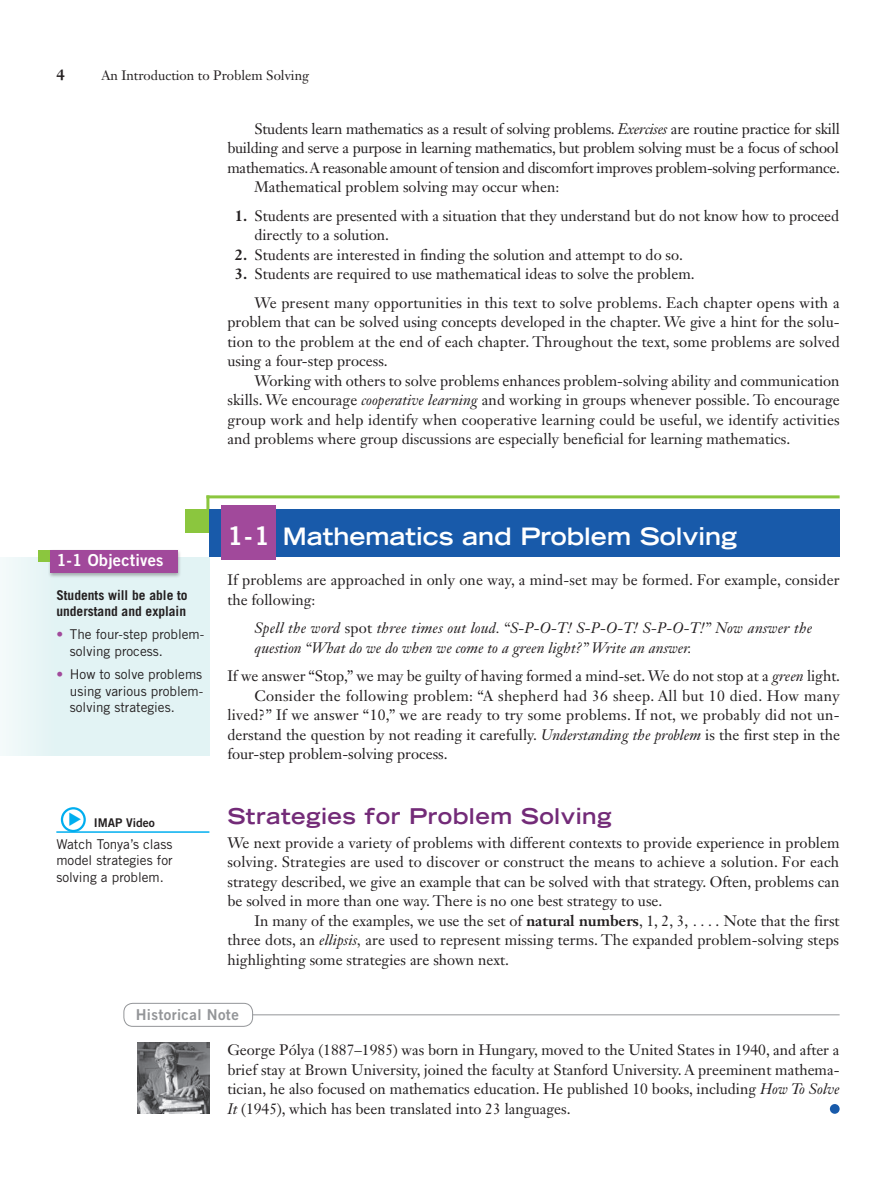
<style>
.page{position:relative;width:896px;height:1200px;background:#fff}
.page>*{position:absolute;margin:0;border:0;box-sizing:border-box;transform-origin:0 0}
.t1{font:700 expanded 24px "Trade Gothic LT Std";color:#fff}
.t2{font:700 expanded 21.75px "Trade Gothic LT Std";letter-spacing:.02em;color:#732b78}
.t3{font:16.5px "Trade Gothic LT Std Bd 2";letter-spacing:.01em;color:#fff}
.t4{font:15px/19.5px "Janson Text LT Std";color:#231f20;text-align:justify}
.t5{font:15px "Janson Text LT Std";letter-spacing:-.02em;color:#231f20}
.t6{font:italic 15px/19.5px "Janson Text LT Std";color:#231f20}
.t7{font:15px "Janson Text LT Std";letter-spacing:.02em;color:#231f20}
.t8{font:15px "Trade Gothic LT Std Bd 2";letter-spacing:.025em;color:#939598}
.t9{font:700 15px "Janson Text LT Std";color:#231f20}
.t10{font:13.5px/16.5px "Trade Gothic LT Std";color:#231f20;text-align:justify}
.t11{font:700 13.5px/16.5px "Trade Gothic LT Std";color:#231f20}
.t12{font:13.5px "Janson Text LT Std";color:#231f20}
.t13{font:12px "Trade Gothic LT Std Bd 2";color:#231f20}
.s1{font-style:italic}
.s2{font-weight:700}
.s3{color:#a1499b}
.s4{font-family:"Trade Gothic LT Std Bd 2";font-weight:400;font-stretch:normal;font-size:25.5px}
.s5{font-style:normal}
.s6{font-family:"Pearson MATHPRO13"}
</style>
<div class="page">
<hr style="left:206px;top:495px;width:633px;height:3px;background:#8bc63e">
<hr style="left:206px;top:495px;width:3px;height:38px;background:#8bc63e">
<div style="left:186px;top:509px;width:23px;height:24px;background:#8bc63e"></div>
<div style="left:209px;top:509px;width:630px;height:47px;background:#185aaa"></div>
<div style="left:221px;top:506px;width:54px;height:54px;background:#a1499b"></div>
<div style="left:0;top:556px;width:209px;height:199px;background:#e2f3f4"></div>
<div style="left:48px;top:549px;width:133px;height:29px;background:#231f20;opacity:.35"></div>
<div style="left:50px;top:550px;width:127px;height:23px;background:#a1499b"></div>
<div style="left:39px;top:550px;width:11px;height:11px;background:#8bc63e"></div>
<img style="left:138px;top:1042px;width:71px;height:71px">
<hr style="left:133px;top:1014px;width:706px;height:1px;background:#939598">
<div style="left:124px;top:1003px;width:129px;height:23px;background:#fff;border-radius:9px"></div>
<div style="left:123px;top:1003px;width:130px;height:23px;border:1px solid #939598;border-radius:9px"></div>
<hr style="left:56px;top:831px;width:153px;height:2px;background:#00aeef">
<div style="left:61px;top:807px;width:25px;height:25px;border:2px solid #00aeef;border-radius:50%"></div>
<div style="left:830px;top:1104px;width:9px;height:10px;background:#185aaa;border-radius:50%"></div>
<p class="t9" style="left:56px;top:65px;width:10px">4</p>
<p class="t12" style="left:101px;top:66px;width:209px">An Introduction to Problem Solving</p>
<p class="t4" style="left:254px;top:118px;width:587px">Students learn mathematics as a result of solving problems. <span class="s1">Exercises</span> are routine practice for skill</p>
<p class="t5" style="left:227px;top:138px;width:613px">building and serve a purpose in learning mathematics, but problem solving must be a focus of school</p>
<p class="t5" style="left:227px;top:158px;width:614px">mathematics. A reasonable amount of tension and discomfort improves problem-solving performance.</p>
<p class="t4" style="left:254px;top:177px;width:306px">Mathematical problem solving may occur when:</p>
<p class="t4" style="left:254px;top:205px;width:586px;text-indent:-19px"><span class="s2">1.</span> Students are presented with a situation that they understand but do not know how to proceed directly to a solution.</p>
<p class="t4" style="left:235px;top:244px;width:450px"><span class="s2">2.</span> Students are interested in finding the solution and attempt to do so.</p>
<p class="t4" style="left:254px;top:259px;width:587px;line-height:28.5px;text-indent:-19px"><span class="s2">3.</span> Students are required to use mathematical ideas to solve the problem.<br>We present many opportunities in this text to solve problems. Each chapter opens with a</p>
<p class="t4" style="left:227px;top:312px;width:614px">problem that can be solved using concepts developed in the chapter. We give a hint for the solu&shy;tion to the problem at the end of each chapter. Throughout the text, some problems are solved using a four-step process.</p>
<p class="t4" style="left:227px;top:370px;width:614px;text-indent:27px">Working with others to solve problems enhances problem-solving ability and communication skills. We encourage <span class="s1">cooperative learning</span> and working in groups whenever possible. To encourage group work and help identify when cooperative learning could be useful, we identify activities and problems where group discussions are especially beneficial for learning mathematics.</p>
<p class="t3" style="left:56px;top:550px;width:109px">1-1 Objectives</p>
<p class="t11" style="left:56px;top:586px;width:133px">Students will be able to understand and explain</p>
<p class="t10" style="left:70px;top:626px;width:136px;text-indent:-14px"><span class="s3">•</span> The four-step problem&shy;solving process.</p>
<p class="t10" style="left:70px;top:666px;width:135px;text-indent:-14px"><span class="s3">•</span> How to solve problems using various problem&shy;solving strategies.</p>
<p class="t13" style="left:94px;top:815px;width:62px">IMAP Video</p>
<p class="t10" style="left:56px;top:835px;width:118px">Watch Tonya’s class model strategies for solving a problem.</p>
<h1 class="t1" style="left:227px;top:520px;width:511px"><span class="s4">1-1</span> Mathematics and Problem Solving</h1>
<p class="t4" style="left:227px;top:570px;width:613px">If problems are approached in only one way, a mind-set may be formed. For example, consider the following:</p>
<p class="t6" style="left:254px;top:618px;width:559px">Spell the word <span class="s5">spot</span> three times out loud. “S-P-O-T! S-P-O-T! S-P-O-T!” Now answer the question “What do we do when we come to a green light?” Write an answer.</p>
<p class="t4" style="left:227px;top:666px;width:614px">If we answer “Stop,” we may be guilty of having formed a mind-set. We do not stop at a <span class="s1">green</span> light.</p>
<p class="t7" style="left:254px;top:686px;width:587px">Consider the following problem: “A shepherd had 36 sheep. All but 10 died. How many</p>
<p class="t4" style="left:227px;top:705px;width:613px">lived?” If we answer “10,” we are ready to try some problems. If not, we probably did not un-</p>
<p class="t4" style="left:227px;top:724px;width:614px">derstand the question by not reading it carefully. <span class="s1">Understanding the problem</span> is the first step in the</p>
<p class="t4" style="left:227px;top:744px;width:222px">four-step problem-solving process.</p>
<h2 class="t2" style="left:227px;top:801px;width:386px">Strategies for Problem Solving</h2>
<p class="t4" style="left:227px;top:832px;width:614px">We next provide a variety of problems with different contexts to provide experience in problem solving. Strategies are used to discover or construct the means to achieve a solution. For each strategy described, we give an example that can be solved with that strategy. Often, problems can be solved in more than one way. There is no one best strategy to use.</p>
<p class="t4" style="left:227px;top:910px;width:613px;text-indent:27px">In many of the examples, we use the set of <span class="s2">natural numbers</span>, 1, 2, 3, <span class="s6">c</span>. Note that the first three dots, an <span class="s1">ellipsis,</span> are used to represent missing terms. The expanded problem-solving steps highlighting some strategies are shown next.</p>
<p class="t8" style="left:136px;top:1005px;width:105px">Historical Note</p>
<p class="t4" style="left:227px;top:1040px;width:614px">George Pólya (1887–1985) was born in Hungary, moved to the United States in 1940, and after a brief stay at Brown University, joined the faculty at Stanford University. A preeminent mathema&shy;tician, he also focused on mathematics education. He published 10 books, including <span class="s1">How To Solve It</span> (1945), which has been translated into 23 languages.</p>
</div>
